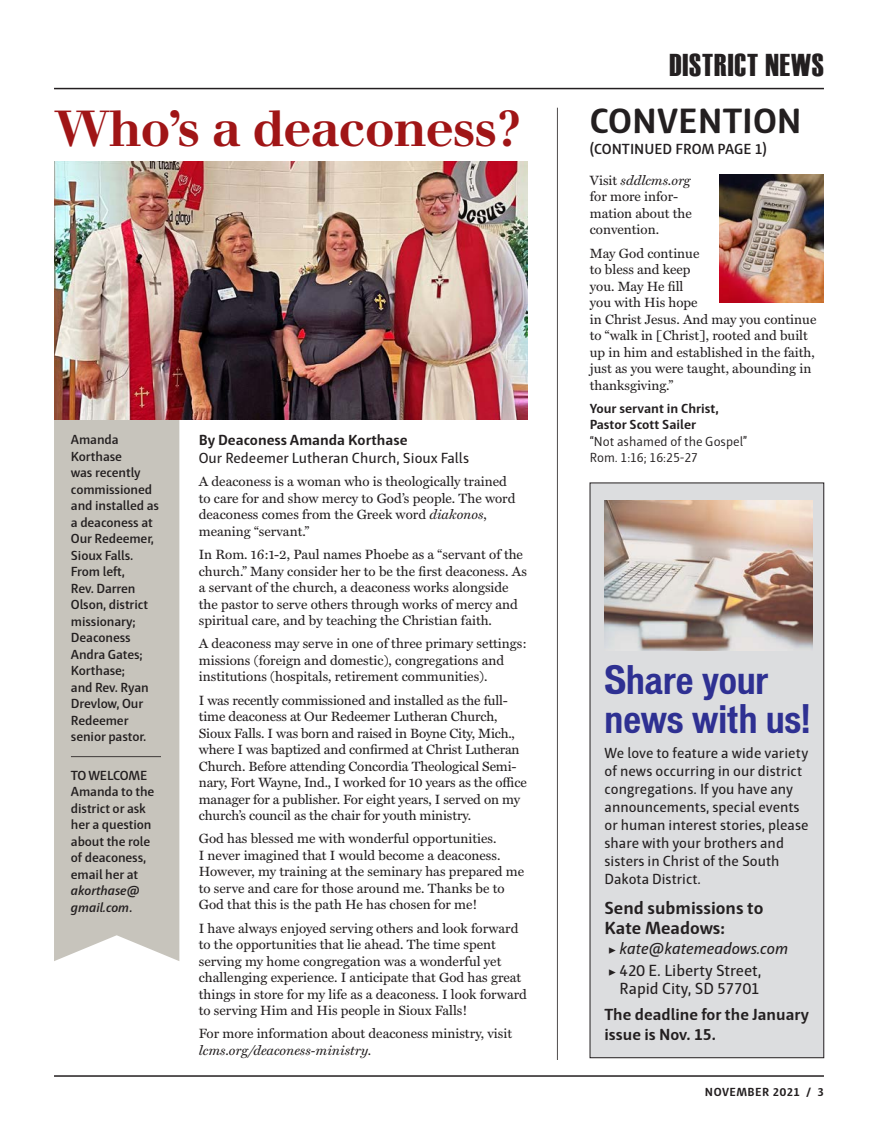
<style>
.page{position:relative;width:878px;height:1141px;background:#fff}
.page>*{position:absolute;margin:0;border:0;box-sizing:border-box;transform-origin:0 0}
.Submissions_Body_Tex{font:700 49.5px "Walbaum";letter-spacing:-.025em;color:#a01516}
.Submissions_Header{font:700 condensed 37.5px/39px "Vonnes";color:#2e3092}
.Headline{font:700 36px "Haptic";color:#231f20}
.Interior_Header_Bar{font:31.5px "Haettenschweiler";letter-spacing:.03em;color:#231f20}
.Submissions_Header-2{font:700 18px "Haptic";color:#231f20}
.Submissions_Body_Tex-2{font:700 18px "Haptic";color:#231f20}
.Submissions_Body_Tex-3{font:700 16.5px/19.5px "Haptic";color:#231f20}
.Submissions_Body_Tex-4{font:16.5px/18px "Haptic";color:#231f20;text-align:center}
.Submissions_Body_Tex-5{font:italic 16.5px "Haptic";letter-spacing:-.01em;color:#231f20}
.Submissions_Header-3{font:15px/18px "Haptic";color:#231f20}
._2_col_box_hed{font:15px "Haptic";color:#231f20}
._2_col_box_hed-2{font:700 15px "Haptic";color:#231f20}
.Headline-2{font:600 15px "Haptic";color:#231f20}
.Body_Text{font:13.5px/16.5px "Miller Text";color:#231f20}
.Birthday_date{font:600 13.5px/16.5px "Haptic";letter-spacing:-.01em;color:#231f20}
.Body_Text-2{font:300 13.5px/16.5px "Haptic";color:#231f20}
.Body_Text-3{font:700 13.5px/16.5px "Haptic";color:#231f20}
.t1{font:700 12px "Haptic";letter-spacing:.04em;color:#231f20}
.s1{font-style:italic}
.s2{font-family:"Minion Pro";font-style:normal;font-size:13.5px}
.s3{font-family:"Minion Pro";font-size:13.5px}
</style>
<div class="page">
<div style="left:54px;top:419px;width:125px;height:542px;background:#c7c4bc"></div>
<hr style="left:54px;top:88px;width:770px;height:1px;background:#231f20">
<hr style="left:54px;top:1075px;width:770px;height:2px;background:#231f20">
<div style="left:590px;top:483px;width:233px;height:575px;background:#dcdddf"></div>
<div style="left:590px;top:483px;width:234px;height:575px;border:1px solid #231f20"></div>
<hr style="left:557px;top:108px;width:1px;height:952px;background:#231f20">
<img style="left:604px;top:500px;width:208px;height:150px">
<img style="left:719px;top:175px;width:104px;height:128px">
<img style="left:54px;top:161px;width:473px;height:258px">
<hr style="left:71px;top:756px;width:90px;height:1px;background:#231f20">
<p class="Submissions_Body_Tex" style="left:54px;top:98px;width:467px">Who’s a deaconess?</p>
<p class="Birthday_date" style="left:71px;top:431px;width:90px">Amanda<br>Korthase<br>was recently commissioned and installed as a deaconess at<br>Our Redeemer,<br>Sioux Falls.<br>From left,<br>Rev. Darren<br>Olson, district missionary;<br>Deaconess<br>Andra Gates;<br>Korthase;<br>and Rev. Ryan<br>Drevlow, Our<br>Redeemer senior pastor.</p>
<p class="Birthday_date" style="left:71px;top:767px;width:85px">TO WELCOME<br>Amanda to the district or ask her a question about the role of deaconess, email her at <span class="s1">akorthase@ gmail.com</span>.</p>
<p class="_2_col_box_hed-2" style="left:199px;top:431px;width:210px">By Deaconess Amanda Korthase</p>
<p class="_2_col_box_hed" style="left:199px;top:449px;width:272px">Our Redeemer Lutheran Church, Sioux Falls</p>
<p class="Body_Text" style="left:199px;top:474px;width:318px">A deaconess is a woman who is theologically trained to care for and show mercy to God’s people. The word deaconess comes from the Greek word <span class="s1">diakonos</span>, meaning “servant.”</p>
<p class="Body_Text" style="left:199px;top:547px;width:329px">In Rom. 16:1-2, Paul names Phoebe as a “servant of the church.” Many consider her to be the first deaconess. As a servant of the church, a deaconess works alongside the pastor to serve others through works of mercy and spiritual care, and by teaching the Christian faith.</p>
<p class="Body_Text" style="left:199px;top:636px;width:329px">A deaconess may serve in one of three primary settings: missions (foreign and domestic), congregations and institutions (hospitals, retirement communities).</p>
<p class="Body_Text" style="left:199px;top:692px;width:329px">I was recently commissioned and installed as the full&shy;time deaconess at Our Redeemer Lutheran Church, Sioux Falls. I was born and raised in Boyne City, Mich., where I was baptized and confirmed at Christ Lutheran Church. Before attending Concordia Theological Semi&shy;nary, Fort Wayne, Ind., I worked for 10 years as the office manager for a publisher. For eight years, I served on my church’s council as the chair for youth ministry.</p>
<p class="Body_Text" style="left:199px;top:831px;width:327px">God has blessed me with wonderful opportunities.<br>I never imagined that I would become a deaconess.<br>However, my training at the seminary has prepared me to serve and care for those around me. Thanks be to God that this is the path He has chosen for me!</p>
<p class="Body_Text" style="left:199px;top:920px;width:330px">I have always enjoyed serving others and look forward to the opportunities that lie ahead. The time spent serving my home congregation was a wonderful yet challenging experience. I anticipate that God has great things in store for my life as a deaconess. I look forward to serving Him and His people in Sioux Falls!</p>
<p class="Body_Text" style="left:199px;top:1026px;width:315px">For more information about deaconess ministry, visit <span class="s1">lcms.org/deaconess-ministry.</span></p>
<p class="Interior_Header_Bar" style="left:669px;top:47px;width:156px">DISTRICT NEWS</p>
<p class="Headline" style="left:590px;top:99px;width:213px">CONVENTION</p>
<p class="Headline-2" style="left:590px;top:140px;width:179px">(CONTINUED FROM PAGE 1)</p>
<p class="Body_Text" style="left:590px;top:172px;width:103px">Visit <span class="s1">sddlcms.org </span>for more infor&shy;mation about the convention.</p>
<p class="Body_Text" style="left:590px;top:245px;width:228px">May God continue<br>to bless and keep<br>you. May He fill<br>you with His hope<br>in Christ Jesus. And may you continue to “walk in [Christ], rooted and built up in him and established in the faith, just as you were taught, abounding in thanksgiving.”</p>
<p class="Body_Text-3" style="left:590px;top:400px;width:130px">Your servant in Christ,<br>Pastor Scott Sailer</p>
<p class="Body_Text-2" style="left:590px;top:433px;width:159px">“Not ashamed of the Gospel”<br>Rom. 1:16; 16:25-27</p>
<p class="Submissions_Header" style="left:604px;top:660px;width:207px">Share your news with us!</p>
<p class="Submissions_Header-3" style="left:604px;top:744px;width:205px">We love to feature a wide variety of news occurring in our district congregations. If you have any announcements, special events or human interest stories, please share with your brothers and sisters in Christ of the South<br>Dakota District.</p>
<p class="Submissions_Header-2" style="left:604px;top:897px;width:160px">Send submissions to</p>
<p class="Submissions_Body_Tex-2" style="left:604px;top:917px;width:122px">Kate Meadows:</p>
<p class="Submissions_Body_Tex-5" style="left:608px;top:939px;width:182px"><span class="s2">▶</span> kate@katemeadows.com</p>
<p class="Submissions_Body_Tex-4" style="left:608px;top:961px;width:155px"><span class="s3">▶</span> 420 E. Liberty Street,<br>Rapid City, SD 57701</p>
<p class="Submissions_Body_Tex-3" style="left:604px;top:1004px;width:206px">The deadline for the January issue is Nov. 15.</p>
<p class="t1" style="left:705px;top:1084px;width:120px">NOVEMBER 2021 / 3</p>
</div>
